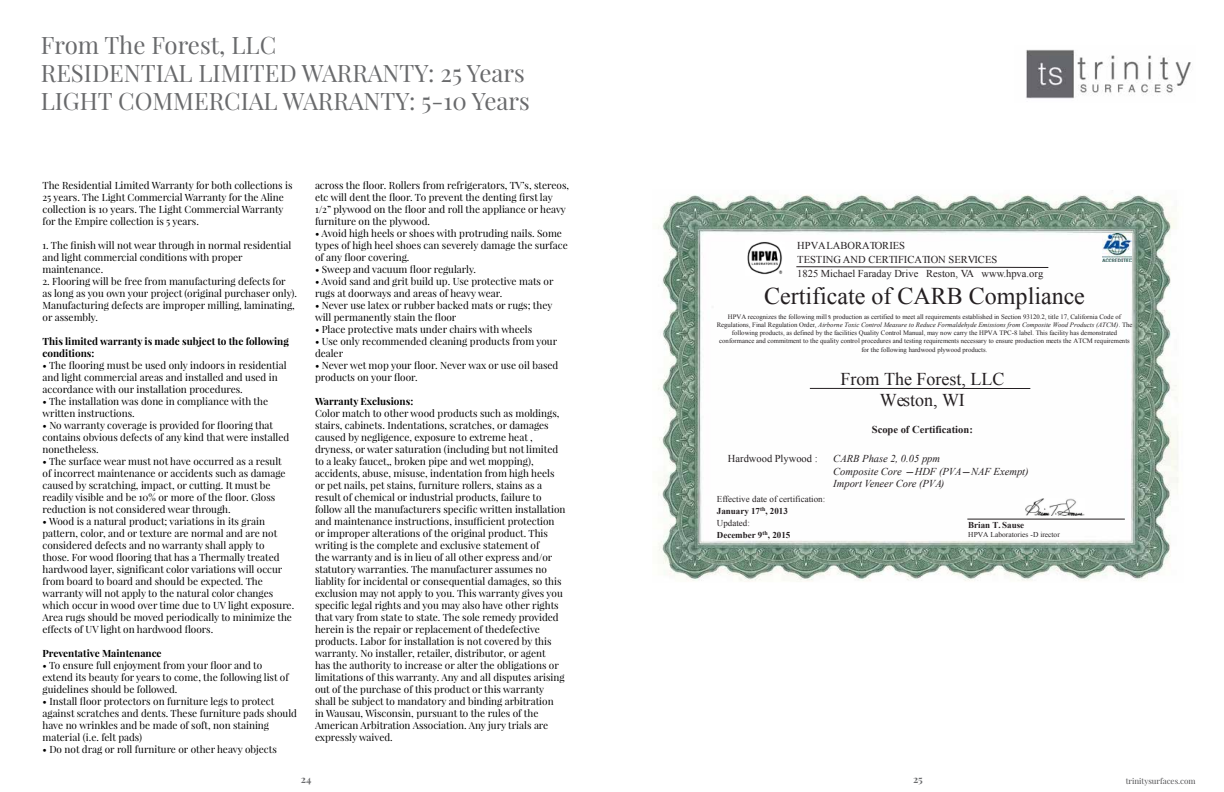
<style>
.page{position:relative;width:1224px;height:792px;background:#fff}
.page>*{position:absolute;margin:0;border:0;box-sizing:border-box;transform-origin:0 0}
.t1{font:24px/28px "Playfair Display";color:#696a6c}
.t2{font:24px "Times New Roman";color:#241f21}
.t3{font:18px "Times New Roman";color:#241f21}
.t4{font:10.5px/13.9px "Times New Roman";color:#241f21}
.t5{font:italic 10.5px/12.6px "Times New Roman";color:#241f21}
.t6{font:700 10.5px "Times New Roman";color:#241f21}
.t7{font:10px/12px "Playfair Display";color:#000}
.t8{font:700 10px/12px "Playfair Display";color:#000}
.t9{font:700 10px "Playfair Display";color:#696a6c}
.t10{font:9px/11.9px "Times New Roman";color:#241f21}
.t11{font:700 9px "Times New Roman";color:#241f21}
.t12{font:8px "Playfair Display";color:#4d4d4f}
.t13{font:7.5px "Times New Roman";color:#241f21}
.t14{font:6.8px/8.1px "Times New Roman";color:#241f21;text-align:center}
.s1{font-family:"Courier"}
.s2{font-style:italic}
.s3{font-family:"Courier";font-style:normal}
.s4{font-weight:700}
</style>
<div class="page">
<img style="left:1026px;top:49px;width:165px;height:50px">
<img style="left:658px;top:194px;width:520px;height:387px">
<hr style="left:967px;top:519px;width:158px;height:1px;background:#241f21">
<hr style="left:810px;top:388px;width:220px;height:1px;background:#241f21">
<img style="left:1026px;top:499px;width:58px;height:16px">
<img style="left:746px;top:240px;width:39px;height:35px">
<img style="left:1102px;top:234px;width:30px;height:28px">
<svg style="left:796px;top:266px;width:253px;height:2px"></svg>
<h1 class="t1" style="left:41px;top:31px;width:491px">From The Forest, LLC<br>RESIDENTIAL LIMITED WARRANTY: 25 Years<br>LIGHT COMMERCIAL WARRANTY: 5-10 Years</h1>
<p class="t7" style="left:43px;top:180px;width:251px">The Residential Limited Warranty for both collections is 25 years. The Light Commercial Warranty for the Aline collection is 10 years. The Light Commercial Warranty for the Empire collection is 5 years.</p>
<p class="t7" style="left:43px;top:240px;width:250px">1. The finish will not wear through in normal residential and light commercial conditions with proper maintenance.</p>
<p class="t7" style="left:43px;top:276px;width:256px">2. Flooring will be free from manufacturing defects for as long as you own your project (original purchaser only).<br>Manufacturing defects are improper milling, laminating, or assembly.</p>
<p class="t8" style="left:43px;top:336px;width:248px">This limited warranty is made subject to the following conditions:</p>
<p class="t7" style="left:43px;top:360px;width:246px">• The flooring must be used only indoors in residential and light commercial areas and installed and used in accordance with our installation procedures.</p>
<p class="t7" style="left:43px;top:396px;width:227px">• The installation was done in compliance with the written instructions.</p>
<p class="t7" style="left:43px;top:420px;width:248px">• No warranty coverage is provided for flooring that contains obvious defects of any kind that were installed nonetheless.</p>
<p class="t7" style="left:43px;top:456px;width:245px">• The surface wear must not have occurred as a result of incorrect maintenance or accidents such as damage caused by scratching, impact, or cutting. It must be readily visible and be 10% or more of the floor. Gloss reduction is not considered wear through.</p>
<p class="t7" style="left:43px;top:516px;width:253px">• Wood is a natural product; variations in its grain pattern, color, and or texture are normal and are not considered defects and no warranty shall apply to<br>those. For wood flooring that has a Thermally treated hardwood layer, significant color variations will occur from board to board and should be expected. The warranty will not apply to the natural color changes which occur in wood over time due to UV light exposure.<br>Area rugs should be moved periodically to minimize the effects of UV light on hardwood floors.</p>
<p class="t8" style="left:43px;top:648px;width:121px">Preventative Maintenance</p>
<p class="t7" style="left:43px;top:660px;width:248px">• To ensure full enjoyment from your floor and to extend its beauty for years to come, the following list of guidelines should be followed.</p>
<p class="t7" style="left:43px;top:696px;width:256px">• Install floor protectors on furniture legs to protect against scratches and dents. These furniture pads should have no wrinkles and be made of soft, non staining material (i.e. felt pads)</p>
<p class="t7" style="left:43px;top:744px;width:236px">• Do not drag or roll furniture or other heavy objects</p>
<p class="t7" style="left:315px;top:180px;width:256px">across the floor. Rollers from refrigerators, TV’s, stereos, etc will dent the floor. To prevent the denting first lay 1/2” plywood on the floor and roll the appliance or heavy furniture on the plywood.</p>
<p class="t7" style="left:315px;top:228px;width:254px">• Avoid high heels or shoes with protruding nails. Some types of high heel shoes can severely damage the surface of any floor covering.</p>
<p class="t7" style="left:315px;top:264px;width:163px">• Sweep and vacuum floor regularly.</p>
<p class="t7" style="left:315px;top:276px;width:240px">• Avoid sand and grit build up. Use protective mats or rugs at doorways and areas of heavy wear.</p>
<p class="t7" style="left:315px;top:300px;width:239px">• Never use latex or rubber backed mats or rugs; they will permanently stain the floor</p>
<p class="t7" style="left:315px;top:324px;width:219px">• Place protective mats under chairs with wheels</p>
<p class="t7" style="left:315px;top:336px;width:244px">• Use only recommended cleaning products from your dealer</p>
<p class="t7" style="left:315px;top:360px;width:245px">• Never wet mop your floor. Never wax or use oil based products on your floor.</p>
<p class="t8" style="left:315px;top:396px;width:100px">Warranty Exclusions:</p>
<p class="t7" style="left:315px;top:408px;width:252px">Color match to other wood products such as moldings, stairs, cabinets. Indentations, scratches, or damages caused by negligence, exposure to extreme heat , dryness, or water saturation (including but not limited to a leaky faucet,, broken pipe and wet mopping), accidents, abuse, misuse, indentation from high heels or pet nails, pet stains, furniture rollers, stains as a result of chemical or industrial products, failure to follow all the manufacturers specific written installation and maintenance instructions, insufficient protection or improper alterations of the original product. This writing is the complete and exclusive statement of<br>the warranty and is in lieu of all other express and/or statutory warranties. The manufacturer assumes no liablity for incidental or consequential damages, so this exclusion may not apply to you. This warranty gives you specific legal rights and you may also have other rights that vary from state to state. The sole remedy provided herein is the repair or replacement of thedefective products. Labor for installation is not covered by this warranty. No installer, retailer, distributor, or agent<br>has the authority to increase or alter the obligations or limitations of this warranty. Any and all disputes arising out of the purchase of this product or this warranty shall be subject to mandatory and binding arbitration<br>in Wausau, Wisconsin, pursuant to the rules of the American Arbitration Association. Any jury trials are expressly waived.</p>
<p class="t4" style="left:797px;top:239px;width:248px">HPVA LABORATORIES<br>TESTING AND CERTIFICATION SERVICES<br>1825 Michael Faraday Drive Reston, VA www.hpva.org</p>
<h1 class="t2" style="left:764px;top:280px;width:322px">Certificate of CARB Compliance</h1>
<p class="t14" style="left:717px;top:313px;width:417px">HPVA recognizes the following mill<span class="s1">’</span>s production as certified to meet all requirements established in Section 93120.2, title 17, California Code of Regulations, Final Regulation Order, <span class="s2">Airborne Toxic Control Measure to Reduce Formaldehyde Emissions from Composite Wood Products (ATCM)</span>. The following products, as defined by the facilities Quality Control Manual, may now carry the HPVA TPC-8 label. This facility has demonstrated conformance and commitment to the quality control procedures and testing requirements necessary to ensure production meets the ATCM requirements</p>
<p class="t14" style="left:861px;top:346px;width:128px">for the following hardwood plywood products.</p>
<h2 class="t3" style="left:841px;top:366px;width:165px">From The Forest, LLC</h2>
<h2 class="t3" style="left:880px;top:388px;width:87px">Weston, WI</h2>
<p class="t6" style="left:872px;top:422px;width:103px">Scope of Certification:</p>
<p class="t4" style="left:728px;top:451px;width:91px">Hardwood Plywood :</p>
<p class="t5" style="left:833px;top:452px;width:197px">CARB Phase 2, 0.05 ppm<br>Composite Core <span class="s3">–</span>HDF (PVA<span class="s3">–</span>NAF Exempt)<br>Import Veneer Core (PVA)</p>
<p class="t11" style="left:968px;top:519px;width:57px">Brian T. Sause</p>
<p class="t13" style="left:968px;top:530px;width:93px">HPVA Laboratories -D irector</p>
<p class="t10" style="left:717px;top:493px;width:110px">Effective date of certification:<br><span class="s4">January 17</span><sup>th</sup><span class="s4">, 2013<br></span>Updated:<br><span class="s4">December 9</span><sup>th</sup><span class="s4">, 2015</span></p>
<p class="t9" style="left:301px;top:773px;width:12px">24</p>
<p class="t9" style="left:913px;top:773px;width:11px">25</p>
<p class="t12" style="left:1126px;top:776px;width:71px">trinitysurfaces.com</p>
</div>
